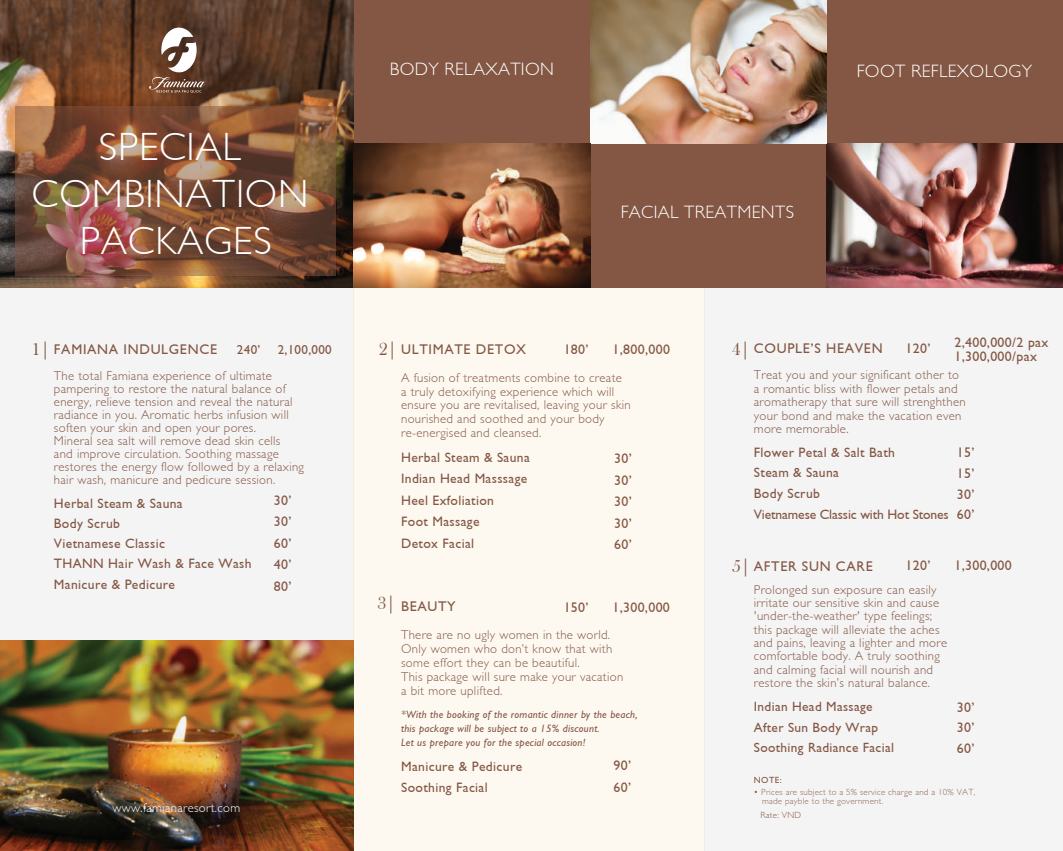
<style>
.page{position:relative;width:1063px;height:851px;background:#fff}
.page>*{position:absolute;margin:0;border:0;box-sizing:border-box;transform-origin:0 0}
.t1{font:300 39.45px/46.8px "SFU Gill Sans";letter-spacing:.02em;color:#fff;text-align:center}
.t2{font:300 17.85px "SFU Gill Sans";letter-spacing:.02em;color:#fff}
.t3{font:17.85px "Bask Old Face";color:#845744}
.t4{font:14.1px "SFU Gill Sans";letter-spacing:.05em;color:#845744}
.t5{font:13.95px/21.5px "SFU Gill Sans";letter-spacing:.025em;color:#845744;text-align:justify}
.t6{font:13.65px/21.5px "SFU Gill Sans";letter-spacing:.025em;color:#845744}
.t7{font:13.35px/20.7px "SFU Gill Sans";letter-spacing:.025em;color:#845744}
.t8{font:13.05px "SFU Gill Sans";letter-spacing:.025em;color:#845744}
.t9{font:300 12.75px/13.4px "SFU Gill Sans";letter-spacing:.025em;color:#845744}
.t10{font:300 12.75px "SFU Gill Sans";letter-spacing:.025em;color:#fff}
.t11{font:italic 10.65px/14px "SFU Gill Sans";letter-spacing:.025em;color:#845744}
.t12{font:300 9px/8.6px "SFU Gill Sans";letter-spacing:.025em;color:rgb(132 87 68/.9)}
.t13{font:300 9px "SFU Gill Sans";letter-spacing:.025em;color:#845744}
.t14{font:9px "SFU Gill Sans";color:#845744}
.s1{color:#845744}
</style>
<div class="page">
<div style="left:354px;top:287px;width:351px;height:563px;background:#fdf9f1"></div>
<img style="left:0;top:0;width:354px;height:288px">
<img style="left:0;top:288px;width:354px;height:562px">
<div style="left:705px;top:288px;width:358px;height:562px;background:#f4f4f4"></div>
<div style="left:354px;top:0;width:236px;height:143px;background:#845744"></div>
<div style="left:590px;top:143px;width:237px;height:145px;background:#845744"></div>
<div style="left:826px;top:0;width:237px;height:143px;background:#845744"></div>
<img style="left:826px;top:143px;width:237px;height:145px">
<img style="left:590px;top:0;width:236px;height:143px">
<img style="left:354px;top:143px;width:236px;height:145px">
<svg style="left:149px;top:28px;width:56px;height:65px"></svg>
<svg style="left:16px;top:107px;width:320px;height:169px"></svg>
<h1 class="t1" style="left:32px;top:119px;width:279px">SPECIAL<br>COMBINATION<br>PACKAGES</h1>
<h2 class="t3" style="left:32px;top:339px;width:20px">1|</h2>
<p class="t4" style="left:54px;top:337px;width:165px">FAMIANA INDULGENCE</p>
<p class="t8" style="left:237px;top:339px;width:25px">240’</p>
<p class="t8" style="left:278px;top:339px;width:56px">2,100,000</p>
<p class="t9" style="left:54px;top:367px;width:252px">The total Famiana experience of ultimate pampering to restore the natural balance of energy, relieve tension and reveal the natural radiance in you. Aromatic herbs infusion will soften your skin and open your pores.<br>Mineral sea salt will remove dead skin cells<br>and improve circulation. Soothing massage restores the energy flow followed by a relaxing hair wash, manicure and pedicure session.</p>
<p class="t6" style="left:54px;top:491px;width:199px;line-height:20.2px">Herbal Steam &amp; Sauna<br>Body Scrub<br>Vietnamese Classic<br>THANN Hair Wash &amp; Face Wash<br>Manicure &amp; Pedicure</p>
<p class="t5" style="left:274px;top:488px;width:19px">30’ 30’ 60’ 40’ 80’</p>
<p class="t10" style="left:112px;top:797px;width:129px">www.famianaresort.com</p>
<h2 class="t2" style="left:390px;top:55px;width:166px">BODY RELAXATION</h2>
<h2 class="t2" style="left:621px;top:198px;width:175px">FACIAL TREATMENTS</h2>
<h2 class="t2" style="left:857px;top:57px;width:177px">FOOT REFLEXOLOGY</h2>
<h2 class="t3" style="left:379px;top:339px;width:20px">2|</h2>
<p class="t5" style="left:613px;top:336px;width:59px">1,800,000</p>
<h2 class="t3" style="left:732px;top:339px;width:20px">4|</h2>
<p class="t4" style="left:401px;top:338px;width:127px">ULTIMATE DETOX</p>
<p class="t9" style="left:401px;top:369px;width:231px;line-height:14px">A fusion of treatments combine to create<br>a truly detoxifying experience which will ensure you are revitalised, leaving your skin nourished and soothed and your body re-energised and cleansed.</p>
<p class="t6" style="left:401px;top:445px;width:130px">Herbal Steam &amp; Sauna<br>Indian Head Masssage<br>Heel Exfoliation<br>Foot Massage<br>Detox Facial</p>
<p class="t5" style="left:564px;top:337px;width:26px">180’</p>
<p class="t5" style="left:614px;top:446px;width:19px">30’ 30’ 30’ 30’ 60’</p>
<p class="t5" style="left:906px;top:336px;width:26px">120’</p>
<p class="t5" style="left:954px;top:334px;width:96px;line-height:13.4px">2,400,000/2 pax<br>1,300,000/pax</p>
<p class="t4" style="left:754px;top:336px;width:130px">COUPLE’S HEAVEN</p>
<p class="t9" style="left:754px;top:367px;width:213px">Treat you and your significant other to a romantic bliss with flower petals and aromatherapy that sure will strenghthen your bond and make the vacation even more memorable.</p>
<p class="t6" style="left:754px;top:440px;width:196px;line-height:20.7px">Flower Petal &amp; Salt Bath<br>Steam &amp; Sauna<br>Body Scrub<br>Vietnamese Classic with Hot Stones</p>
<p class="t5" style="left:957px;top:440px;width:19px;line-height:20.7px">15’ 15’ 30’ 60’</p>
<h2 class="t3" style="left:377px;top:593px;width:20px">3|</h2>
<p class="t4" style="left:401px;top:595px;width:56px">BEAUTY</p>
<p class="t9" style="left:401px;top:626px;width:224px;line-height:14px">There are no ugly women in the world.<br>Only women who don’t know that with some effort they can be beautiful.<br>This package will sure make your vacation a bit more uplifted.</p>
<p class="t11" style="left:401px;top:706px;width:238px">*With the booking of the romantic dinner by the beach, this package will be subject to a 15% discount.<br>Let us prepare you for the special occasion!</p>
<p class="t6" style="left:401px;top:753px;width:123px">Manicure &amp; Pedicure<br>Soothing Facial</p>
<p class="t5" style="left:564px;top:594px;width:26px">150’</p>
<p class="t5" style="left:612px;top:594px;width:59px">1,300,000</p>
<p class="t5" style="left:613px;top:753px;width:19px">90’<br>60’</p>
<h2 class="t3" style="left:732px;top:556px;width:20px">5|</h2>
<p class="t5" style="left:906px;top:553px;width:26px">120’</p>
<p class="t5" style="left:954px;top:553px;width:59px">1,300,000</p>
<p class="t4" style="left:754px;top:555px;width:120px">AFTER SUN CARE</p>
<p class="t9" style="left:754px;top:581px;width:195px">Prolonged sun exposure can easily irritate our sensitive skin and cause 'under-the-weather' type feelings; this package will alleviate the aches and pains, leaving a lighter and more comfortable body. A truly soothing and calming facial will nourish and restore the skin’s natural balance.</p>
<p class="t7" style="left:754px;top:694px;width:142px">Indian Head Massage<br>After Sun Body Wrap<br>Soothing Radiance Facial</p>
<p class="t5" style="left:957px;top:695px;width:19px;line-height:20.7px">30’ 30’ 60’</p>
<p class="t14" style="left:754px;top:772px;width:29px">NOTE:</p>
<p class="t12" style="left:762px;top:786px;width:215px;text-indent:-8px"><span class="s1">•</span> Prices are subject to a 5% service charge and a 10% VAT, made payble to the government.</p>
<p class="t13" style="left:761px;top:807px;width:42px">Rate: VND</p>
</div>
